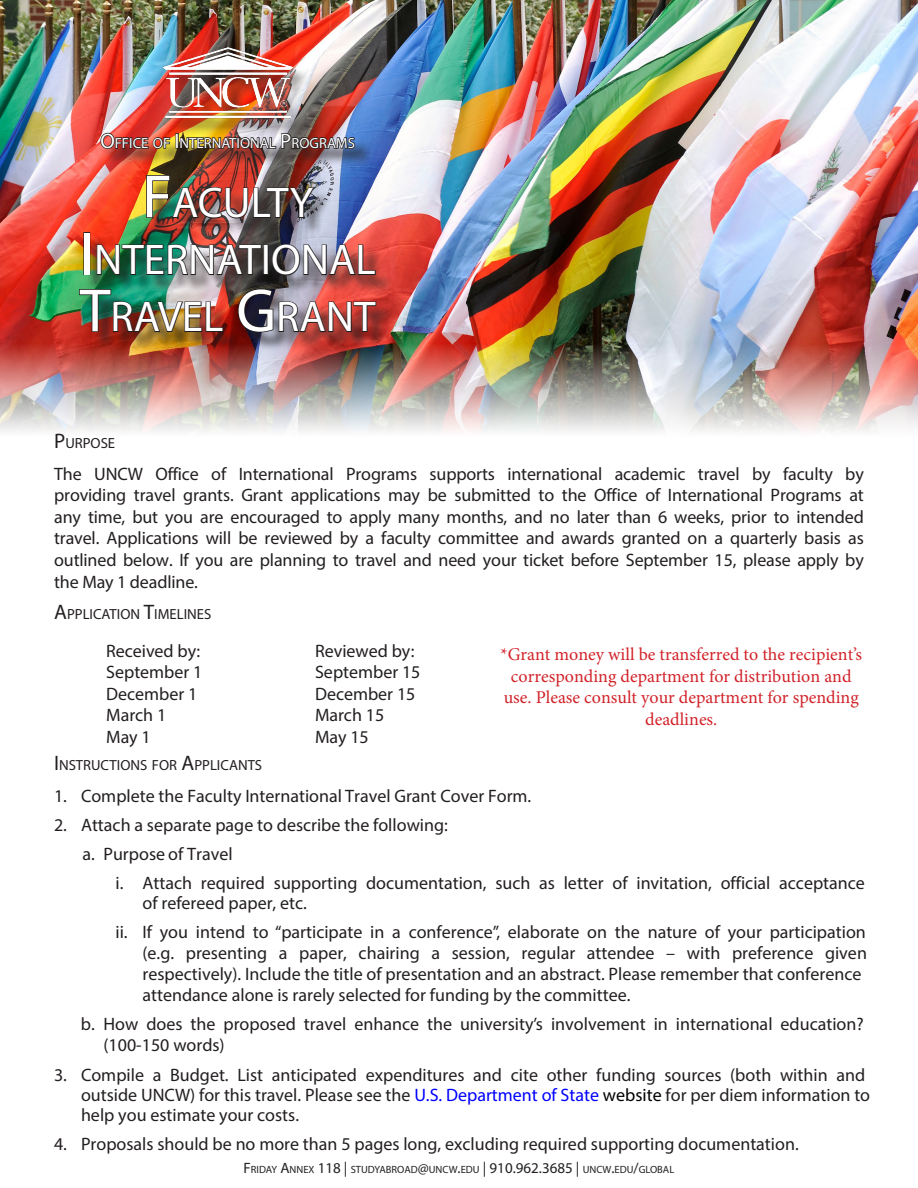
<style>
.page{position:relative;width:918px;height:1188px;background:#fff}
.page>*{position:absolute;margin:0;border:0;box-sizing:border-box;transform-origin:0 0}
.t1{font:43.05px "Myriad Pro";color:#fff}
.t2{font:18px/21.6px "Myriad Pro";color:#231f20}
.t3{font:18px/21.5px "Minion Pro";color:#d1232a;text-align:center}
.t4{font:14.7px "Myriad Pro";color:#231f20}
.t5{font:14.7px "Myriad Pro";color:#fff}
.t6{font:10.5px "Myriad Pro";color:#231f20}
.s1{font-size:21px}
.s2{font-size:61.5px}
.s3{color:#00f}
.s4{color:#000}
.s5{font-size:15px}
</style>
<div class="page">
<img style="left:0;top:0;width:918px;height:344px">
<img style="left:0;top:344px;width:918px;height:87px">
<div style="left:82px;top:178px;width:312px;height:173px;background:#231f20;opacity:.75"></div>
<img style="left:145px;top:174px;width:171px;height:45px">
<div style="left:83px;top:232px;width:7px;height:43px;border:2px solid #231f20"></div>
<img style="left:96px;top:243px;width:167px;height:33px">
<div style="left:264px;top:245px;width:5px;height:30px;border:2px solid #231f20"></div>
<svg style="left:271px;top:243px;width:106px;height:33px;background:#7c575c"></svg>
<img style="left:78px;top:288px;width:146px;height:45px">
<img style="left:237px;top:288px;width:140px;height:45px">
<div style="left:103px;top:135px;width:270px;height:32px;background:#231f20;opacity:.75"></div>
<svg style="left:100px;top:132px;width:71px;height:18px"></svg>
<div style="left:175px;top:133px;width:4px;height:16px;border:2px solid #231f20"></div>
<img style="left:179px;top:126px;width:177px;height:33px">
<div style="left:166px;top:51px;width:144px;height:85px;background:#231f20;opacity:.75"></div>
<img style="left:157px;top:43px;width:141px;height:79px">
<p class="t5" style="left:100px;top:134px;width:256px"><span class="s1">O</span>FFICE OF <span class="s1">I</span>NTERNATIONAL <span class="s1">P</span>ROGRAMS</p>
<p class="t1" style="left:142px;top:176px;width:172px"><span class="s2">F</span>ACULTY</p>
<p class="t1" style="left:79px;top:233px;width:298px"><span class="s2">I</span>NTERNATIONAL</p>
<p class="t1" style="left:80px;top:290px;width:297px"><span class="s2">T</span>RAVEL <span class="s2">G</span>RANT</p>
<p class="t4" style="left:54px;top:434px;width:63px"><span class="s1">P</span>URPOSE</p>
<p class="t2" style="left:54px;top:463px;width:811px;text-align:justify">The UNCW Office of International Programs supports international academic travel by faculty by providing travel grants. Grant applications may be submitted to the Office of International Programs at any time, but you are encouraged to apply many months, and no later than 6 weeks, prior to intended travel. Applications will be reviewed by a faculty committee and awards granted on a quarterly basis as outlined below. If you are planning to travel and need your ticket before September 15, please apply by the May 1 deadline.</p>
<p class="t4" style="left:54px;top:605px;width:159px"><span class="s1">A</span>PPLICATION <span class="s1">T</span>IMELINES</p>
<p class="t2" style="left:106px;top:639px;width:96px">Received by:</p>
<p class="t2" style="left:106px;top:661px;width:98px">September 1</p>
<p class="t2" style="left:106px;top:683px;width:93px">December 1</p>
<p class="t2" style="left:106px;top:704px;width:62px">March 1</p>
<p class="t2" style="left:106px;top:726px;width:46px">May 1</p>
<p class="t2" style="left:315px;top:639px;width:101px">Reviewed by:</p>
<p class="t2" style="left:315px;top:661px;width:107px">September 15</p>
<p class="t2" style="left:315px;top:683px;width:102px">December 15</p>
<p class="t2" style="left:315px;top:704px;width:71px">March 15</p>
<p class="t2" style="left:315px;top:726px;width:55px">May 15</p>
<p class="t3" style="left:500px;top:644px;width:363px">*Grant money will be transferred to the recipient’s corresponding department for distribution and use. Please consult your department for spending deadlines.</p>
<p class="t4" style="left:54px;top:756px;width:210px"><span class="s1">I</span>NSTRUCTIONS FOR <span class="s1">A</span>PPLICANTS</p>
<p class="t2" style="left:54px;top:785px;width:479px">1. Complete the Faculty International Travel Grant Cover Form.</p>
<p class="t2" style="left:54px;top:814px;width:395px">2. Attach a separate page to describe the following:</p>
<p class="t2" style="left:82px;top:843px;width:152px">a. Purpose of Travel</p>
<p class="t2" style="left:116px;top:872px;width:751px">i. Attach required supporting documentation, such as letter of invitation, official acceptance</p>
<p class="t2" style="left:116px;top:888px;width:752px;line-height:29.1px;text-indent:27px">of refereed paper, etc.<br>ii. If you intend to “participate in a conference”, elaborate on the nature of your participation</p>
<p class="t2" style="left:142px;top:942px;width:726px;line-height:20.9px">(e.g. presenting a paper, chairing a session, regular attendee – with preference given respectively). Include the title of presentation and an abstract. Please remember that conference attendance alone is rarely selected for funding by the committee.</p>
<p class="t2" style="left:104px;top:1013px;width:762px;text-indent:-23px">b. How does the proposed travel enhance the university’s involvement in international education? (100-150 words)</p>
<p class="t2" style="left:81px;top:1064px;width:791px;line-height:20.1px;text-indent:-27px">3. Compile a Budget. List anticipated expenditures and cite other funding sources (both within and outside UNCW) for this travel. Please see the <span class="s3">U.S. Department of State</span> <span class="s4">website</span> for per diem information to help you estimate your costs.</p>
<p class="t2" style="left:54px;top:1133px;width:746px">4. Proposals should be no more than 5 pages long, excluding required supporting documentation.</p>
<p class="t6" style="left:244px;top:1163px;width:432px"><span class="s5">F</span>RIDAY <span class="s5">A</span>NNEX <span class="s5">118 |</span> STUDYABROAD<span class="s5">@</span>UNCW<span class="s5">.</span>EDU <span class="s5">| 910.962.3685 |</span> UNCW<span class="s5">.</span>EDU<span class="s5">/</span>GLOBAL</p>
</div>
